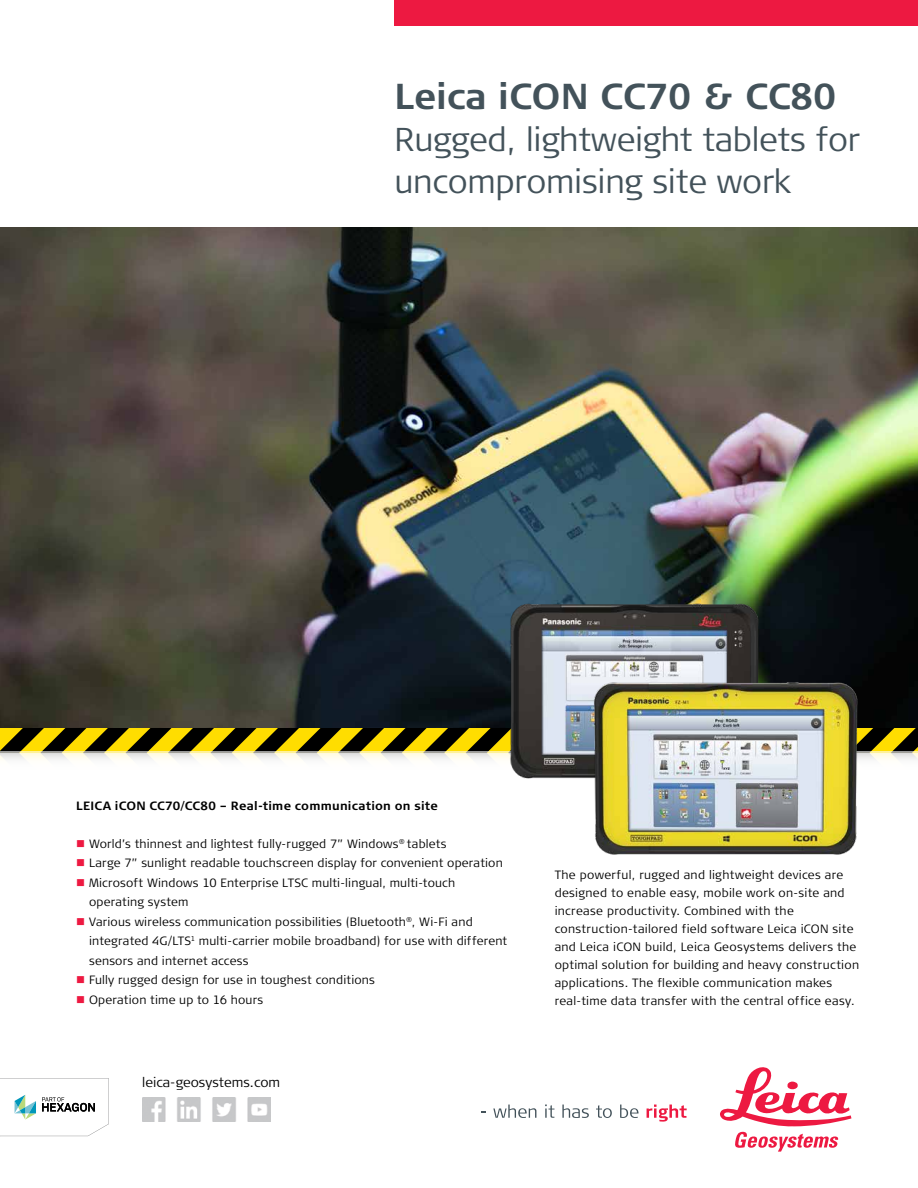
<style>
.page{position:relative;width:918px;height:1188px;background:#fff}
.page>*{position:absolute;margin:0;border:0;box-sizing:border-box;transform-origin:0 0}
.t1{font:700 36px "Signa Column";color:#43525a}
.t2{font:300 33px/42px "Signa Column";letter-spacing:-.01em;color:#43525a}
.t3{font:300 13.5px "Signa Column";color:#000}
.t4{font:300 12px/18px "Signa Column";letter-spacing:.02em;color:#000}
.t5{font:700 12px "Signa Column";letter-spacing:.02em;color:#000}
.s1{color:#ed1941}
</style>
<div class="page">
<svg style="left:0;top:727px;width:918px;height:24px;background:#7d6c01"></svg>
<div style="left:395px;top:0;width:523px;height:26px;background:#ed1941"></div>
<svg style="left:0;top:1078px;width:109px;height:58px"></svg>
<svg style="left:493px;top:1105px;width:43px;height:13px"></svg>
<svg style="left:545px;top:1105px;width:9px;height:13px"></svg>
<svg style="left:562px;top:1105px;width:27px;height:13px"></svg>
<svg style="left:596px;top:1105px;width:16px;height:13px"></svg>
<svg style="left:620px;top:1105px;width:19px;height:13px"></svg>
<svg style="left:647px;top:1105px;width:40px;height:17px"></svg>
<svg style="left:720px;top:1067px;width:131px;height:85px"></svg>
<img style="left:143px;top:1098px;width:127px;height:23px">
<img style="left:0;top:227px;width:918px;height:500px">
<img style="left:508px;top:602px;width:252px;height:177px">
<img style="left:568px;top:661px;width:315px;height:194px">
<h1 class="t1" style="left:395px;top:74px;width:443px">Leica iCON CC70 &amp; CC80</h1>
<h2 class="t2" style="left:395px;top:119px;width:467px">Rugged, lightweight tablets for uncompromising site work</h2>
<p class="t5" style="left:76px;top:799px;width:363px">LEICA iCON CC70/CC80 – Real-time communication on site</p>
<p class="t4" style="left:76px;top:835px;width:372px"><span class="s1">■</span> World’s thinnest and lightest fully-rugged 7” Windows<sup>®</sup> tablets</p>
<p class="t4" style="left:76px;top:854px;width:428px"><span class="s1">■</span> Large 7” sunlight readable touchscreen display for convenient operation</p>
<p class="t4" style="left:89px;top:873px;width:368px;line-height:19.5px;text-indent:-13px"><span class="s1">■</span> Microsoft Windows 10 Enterprise LTSC multi-lingual, multi-touch operating system</p>
<p class="t4" style="left:89px;top:912px;width:420px;line-height:19.5px;text-indent:-13px"><span class="s1">■</span> Various wireless communication possibilities (Bluetooth<sup>®</sup>, Wi-Fi and integrated 4G/LTS<sup>1</sup> multi-carrier mobile broadband) for use with different sensors and internet access</p>
<p class="t4" style="left:76px;top:971px;width:300px"><span class="s1">■</span> Fully rugged design for use in toughest conditions</p>
<p class="t4" style="left:76px;top:991px;width:188px"><span class="s1">■</span> Operation time up to 16 hours</p>
<p class="t3" style="left:142px;top:1074px;width:140px">leica-geosystems.com</p>
<p class="t4" style="left:555px;top:866px;width:306px">The powerful, rugged and lightweight devices are designed to enable easy, mobile work on-site and increase productivity. Combined with the construction-tailored field software Leica iCON site and Leica iCON build, Leica Geosystems delivers the optimal solution for building and heavy construction applications. The flexible communication makes real-time data transfer with the central office easy.</p>
</div>
